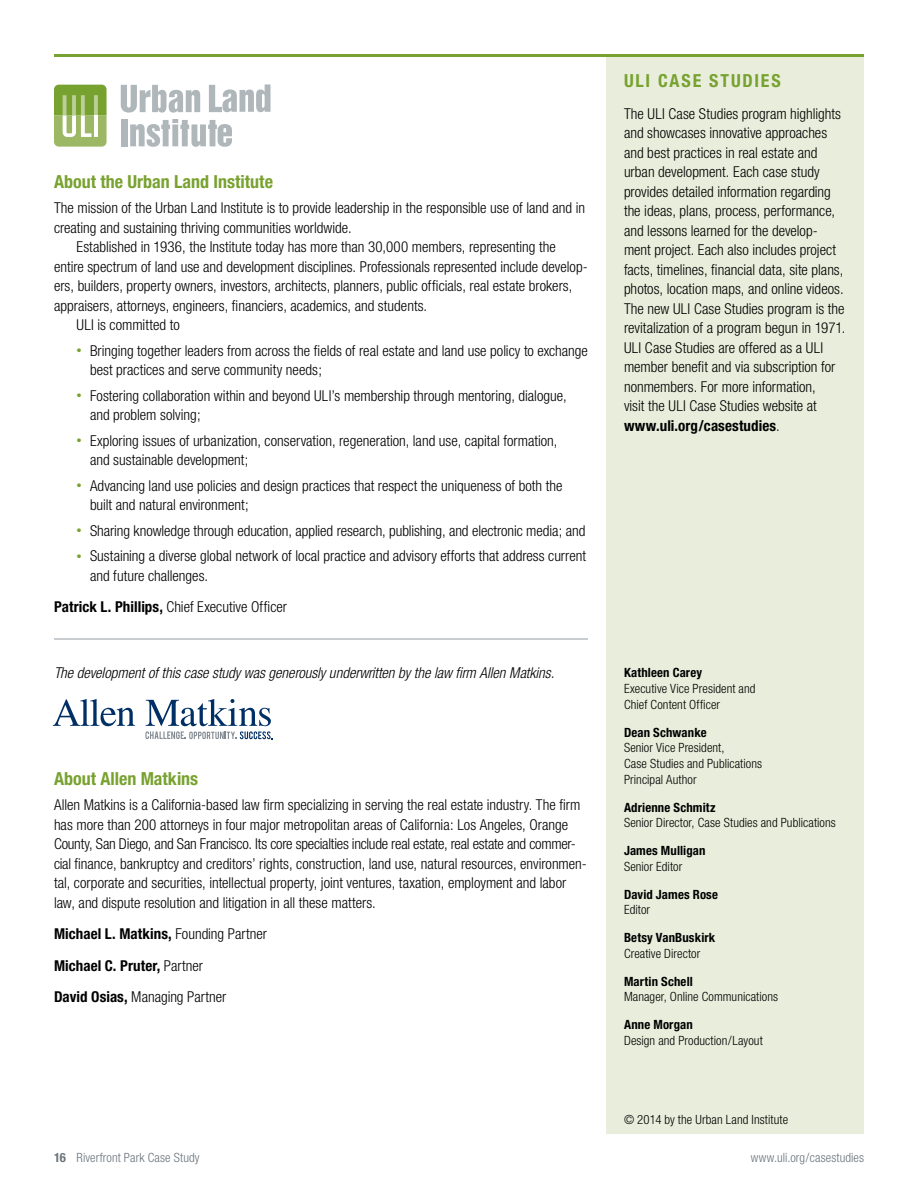
<style>
.page{position:relative;width:918px;height:1188px;background:#fff}
.page>*{position:absolute;margin:0;border:0;box-sizing:border-box;transform-origin:0 0}
.t1{font:700 condensed 18px "Helvetica Neue";color:#78a22f}
.t2{font:700 condensed 18px "Helvetica Neue";letter-spacing:.1em;color:#78a22f}
.t3{font:300 condensed 15px/19.5px "Helvetica Neue";color:#000}
.t4{font:700 condensed 15px/31.5px "Helvetica Neue";letter-spacing:.005em;color:#000}
.t5{font:italic 300 condensed 15px "Helvetica Neue";color:#000}
.t6{font:300 condensed 12.75px/15.8px "Helvetica Neue";letter-spacing:.005em;color:#000}
.t7{font:700 condensed 12.75px "Helvetica Neue";letter-spacing:.01em;color:#000}
.t8{font:300 condensed 12.75px "Helvetica Neue";letter-spacing:.01em;color:#6a747b}
.s1{font-size:10.5px;color:#78a22f}
.s2{font-weight:700}
.s3{font-weight:300}
</style>
<div class="page">
<div style="left:606px;top:54px;width:258px;height:1080px;background:#e9eedc"></div>
<hr style="left:54px;top:54px;width:810px;height:3px;background:#78a22f">
<svg style="left:121px;top:85px;width:79px;height:28px"></svg>
<svg style="left:209px;top:84px;width:62px;height:28px"></svg>
<div style="left:121px;top:119px;width:6px;height:27px;background:#b0b7bb"></div>
<svg style="left:130px;top:119px;width:102px;height:28px"></svg>
<svg style="left:54px;top:85px;width:53px;height:62px;background:#9ebb69"></svg>
<svg style="left:53px;top:699px;width:82px;height:27px"></svg>
<svg style="left:145px;top:699px;width:128px;height:40px"></svg>
<hr style="left:54px;top:639px;width:534px;height:1px;background:#949ca1">
<p class="t1" style="left:54px;top:171px;width:221px">About the Urban Land Institute</p>
<p class="t3" style="left:54px;top:198px;width:532px">The mission of the Urban Land Institute is to provide leadership in the responsible use of land and in</p>
<p class="t3" style="left:54px;top:218px;width:299px">creating and sustaining thriving communities worldwide.</p>
<p class="t3" style="left:76px;top:237px;width:481px">Established in 1936, the Institute today has more than 30,000 members, representing the</p>
<p class="t3" style="left:54px;top:257px;width:535px">entire spectrum of land use and development disciplines. Professionals represented include develop-</p>
<p class="t3" style="left:54px;top:276px;width:520px">ers, builders, property owners, investors, architects, planners, public officials, real estate brokers,</p>
<p class="t3" style="left:54px;top:296px;width:375px">appraisers, attorneys, engineers, financiers, academics, and students.</p>
<p class="t3" style="left:76px;top:315px;width:105px">ULI is committed to</p>
<p class="t3" style="left:90px;top:341px;width:500px;text-indent:-14px"><span class="s1">•</span> Bringing together leaders from across the fields of real estate and land use policy to exchange best practices and serve community needs;</p>
<p class="t3" style="left:90px;top:386px;width:478px;text-indent:-14px"><span class="s1">•</span> Fostering collaboration within and beyond ULI’s membership through mentoring, dialogue, and problem solving;</p>
<p class="t3" style="left:90px;top:431px;width:469px;text-indent:-14px"><span class="s1">•</span> Exploring issues of urbanization, conservation, regeneration, land use, capital formation, and sustainable development;</p>
<p class="t3" style="left:90px;top:476px;width:474px;text-indent:-14px"><span class="s1">•</span> Advancing land use policies and design practices that respect the uniqueness of both the built and natural environment;</p>
<p class="t3" style="left:76px;top:521px;width:510px"><span class="s1">•</span> Sharing knowledge through education, applied research, publishing, and electronic media; and</p>
<p class="t3" style="left:90px;top:546px;width:498px;text-indent:-14px"><span class="s1">•</span> Sustaining a diverse global network of local practice and advisory efforts that address current and future challenges.</p>
<p class="t3" style="left:54px;top:597px;width:235px"><span class="s2">Patrick L. Phillips,</span> Chief Executive Officer</p>
<p class="t5" style="left:54px;top:664px;width:502px">The development of this case study was generously underwritten by the law firm Allen Matkins.</p>
<p class="t1" style="left:54px;top:768px;width:146px">About Allen Matkins</p>
<p class="t3" style="left:54px;top:795px;width:534px">Allen Matkins is a California-based law firm specializing in serving the real estate industry. The firm has more than 200 attorneys in four major metropolitan areas of California: Los Angeles, Orange County, San Diego, and San Francisco. Its core specialties include real estate, real estate and commer&shy;cial finance, bankruptcy and creditors’ rights, construction, land use, natural resources, environmen&shy;tal, corporate and securities, intellectual property, joint ventures, taxation, employment and labor law, and dispute resolution and litigation in all these matters.</p>
<p class="t4" style="left:54px;top:918px;width:214px">Michael L. Matkins, <span class="s3">Founding Partner<br></span>Michael C. Pruter, <span class="s3">Partner<br></span>David Osias, <span class="s3">Managing Partner</span></p>
<p class="t2" style="left:624px;top:70px;width:158px">ULI CASE STUDIES</p>
<p class="t3" style="left:624px;top:104px;width:223px">The ULI Case Studies program highlights and showcases innovative approaches and best practices in real estate and urban development. Each case study provides detailed information regarding the ideas, plans, process, performance, and lessons learned for the develop&shy;ment project. Each also includes project facts, timelines, financial data, site plans, photos, location maps, and online videos.<br>The new ULI Case Studies program is the revitalization of a program begun in 1971.<br>ULI Case Studies are offered as a ULI member benefit and via subscription for nonmembers. For more information,<br>visit the ULI Case Studies website at <span class="s2">www.uli.org/casestudies</span>.</p>
<p class="t7" style="left:624px;top:665px;width:80px">Kathleen Carey</p>
<p class="t6" style="left:624px;top:681px;width:133px">Executive Vice President and<br>Chief Content Officer</p>
<p class="t7" style="left:624px;top:724px;width:84px">Dean Schwanke</p>
<p class="t6" style="left:624px;top:740px;width:140px">Senior Vice President,<br>Case Studies and Publications<br>Principal Author</p>
<p class="t7" style="left:624px;top:799px;width:93px">Adrienne Schmitz</p>
<p class="t6" style="left:624px;top:815px;width:213px">Senior Director, Case Studies and Publications</p>
<p class="t7" style="left:624px;top:843px;width:83px">James Mulligan</p>
<p class="t6" style="left:624px;top:858px;width:60px">Senior Editor</p>
<p class="t7" style="left:624px;top:886px;width:96px">David James Rose</p>
<p class="t6" style="left:624px;top:902px;width:28px">Editor</p>
<p class="t7" style="left:624px;top:930px;width:93px">Betsy VanBuskirk</p>
<p class="t6" style="left:624px;top:945px;width:78px">Creative Director</p>
<p class="t7" style="left:624px;top:973px;width:70px">Martin Schell</p>
<p class="t6" style="left:624px;top:989px;width:156px">Manager, Online Communications</p>
<p class="t7" style="left:624px;top:1017px;width:70px">Anne Morgan</p>
<p class="t6" style="left:624px;top:1032px;width:140px">Design and Production/Layout</p>
<p class="t6" style="left:624px;top:1112px;width:166px">© 2014 by the Urban Land Institute</p>
<p class="t8" style="left:54px;top:1150px;width:147px"><span class="s2">16</span> Riverfront Park Case Study</p>
<p class="t8" style="left:751px;top:1150px;width:115px">www.uli.org/casestudies</p>
</div>
